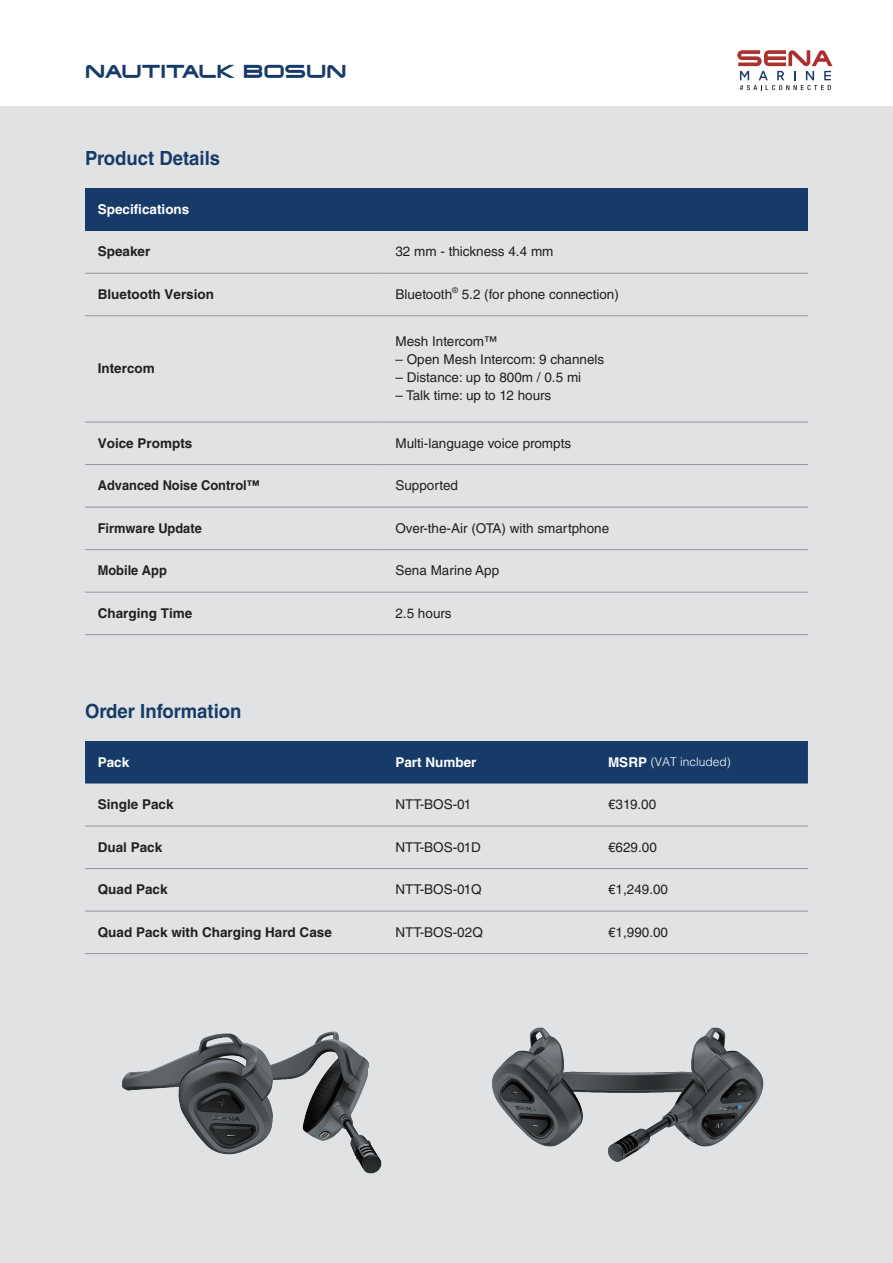
<style>
.page{position:relative;width:893px;height:1263px;background:#fff}
.page>*{position:absolute;margin:0;border:0;box-sizing:border-box;transform-origin:0 0}
.t1{font:700 19.5px "Helvetica LT Std";color:#173b68;scale:.95 1}
.t2{font:18px "SENAOTFR";color:#173b68}
.t3{font:13.5px "Helvetica LT Std";color:#231f20}
.t4{font:700 13.5px "Helvetica LT Std";color:#231f20}
.t5{font:700 13.5px "Helvetica LT Std";color:#231f20;scale:.95 1}
.t6{font:700 13.5px "Helvetica LT Std";color:#fff}
.t7{font:300 12px "Helvetica LT Std";color:#fff}
.t8{font:7.8px "Helvetica LT Std";color:#231f20}
.s1{font-weight:700;font-size:13.5px}
</style>
<div class="page">
<div style="left:0;top:106px;width:893px;height:1157px;background:#e1e2e4"></div>
<div style="left:85px;top:188px;width:723px;height:43px;background:#173b68"></div>
<hr style="left:85px;top:273px;width:298px;height:1px;background:#939598">
<hr style="left:383px;top:273px;width:425px;height:1px;background:#939598">
<hr style="left:85px;top:315px;width:298px;height:1px;background:#939598">
<hr style="left:383px;top:315px;width:425px;height:1px;background:#939598">
<hr style="left:85px;top:422px;width:298px;height:1px;background:#939598">
<hr style="left:383px;top:422px;width:425px;height:1px;background:#939598">
<hr style="left:85px;top:464px;width:298px;height:1px;background:#939598">
<hr style="left:383px;top:464px;width:425px;height:1px;background:#939598">
<hr style="left:85px;top:507px;width:298px;height:1px;background:#939598">
<hr style="left:383px;top:507px;width:425px;height:1px;background:#939598">
<hr style="left:85px;top:549px;width:298px;height:1px;background:#939598">
<hr style="left:383px;top:549px;width:425px;height:1px;background:#939598">
<hr style="left:85px;top:592px;width:298px;height:1px;background:#939598">
<hr style="left:383px;top:592px;width:425px;height:1px;background:#939598">
<hr style="left:85px;top:634px;width:298px;height:1px;background:#939598">
<hr style="left:383px;top:634px;width:425px;height:1px;background:#939598">
<div style="left:85px;top:741px;width:723px;height:42px;background:#173b68"></div>
<hr style="left:85px;top:826px;width:298px;height:1px;background:#939598">
<hr style="left:383px;top:826px;width:212px;height:1px;background:#939598">
<hr style="left:595px;top:826px;width:213px;height:1px;background:#939598">
<hr style="left:85px;top:868px;width:298px;height:1px;background:#939598">
<hr style="left:383px;top:868px;width:212px;height:1px;background:#939598">
<hr style="left:595px;top:868px;width:213px;height:1px;background:#939598">
<hr style="left:85px;top:911px;width:298px;height:1px;background:#939598">
<hr style="left:383px;top:911px;width:212px;height:1px;background:#939598">
<hr style="left:595px;top:911px;width:213px;height:1px;background:#939598">
<hr style="left:85px;top:953px;width:298px;height:1px;background:#939598">
<hr style="left:383px;top:953px;width:212px;height:1px;background:#939598">
<hr style="left:595px;top:953px;width:213px;height:1px;background:#939598">
<img style="left:492px;top:1027px;width:272px;height:135px">
<img style="left:122px;top:1031px;width:260px;height:143px">
<svg style="left:737px;top:50px;width:96px;height:40px"></svg>
<h2 class="t2" style="left:85px;top:63px;width:263px">NAUTITALK BOSUN</h2>
<h1 class="t1" style="left:85px;top:146px;width:144px">Product Details</h1>
<p class="t6" style="left:98px;top:201px;width:93px">Specifications</p>
<p class="t4" style="left:98px;top:243px;width:54px">Speaker</p>
<p class="t3" style="left:395px;top:244px;width:160px">32 mm - thickness 4.4 mm</p>
<p class="t4" style="left:98px;top:286px;width:118px">Bluetooth Version</p>
<p class="t3" style="left:395px;top:286px;width:58px">Bluetooth</p>
<p class="t8" style="left:452px;top:285px;width:7px">®</p>
<p class="t3" style="left:462px;top:286px;width:159px">5.2 (for phone connection)</p>
<p class="t4" style="left:98px;top:360px;width:59px">Intercom</p>
<p class="t3" style="left:395px;top:334px;width:104px">Mesh Intercom™</p>
<p class="t3" style="left:395px;top:352px;width:210px">– Open Mesh Intercom: 9 channels</p>
<p class="t3" style="left:395px;top:370px;width:187px">– Distance: up to 800m / 0.5 mi</p>
<p class="t3" style="left:395px;top:388px;width:157px">– Talk time: up to 12 hours</p>
<p class="t4" style="left:98px;top:435px;width:96px">Voice Prompts</p>
<p class="t3" style="left:395px;top:435px;width:177px">Multi-language voice prompts</p>
<p class="t5" style="left:98px;top:477px;width:172px">Advanced Noise Control™</p>
<p class="t3" style="left:395px;top:478px;width:64px">Supported</p>
<p class="t5" style="left:98px;top:520px;width:111px">Firmware Update</p>
<p class="t3" style="left:395px;top:520px;width:215px">Over-the-Air (OTA) with smartphone</p>
<p class="t5" style="left:98px;top:562px;width:74px">Mobile App</p>
<p class="t3" style="left:395px;top:563px;width:105px">Sena Marine App</p>
<p class="t4" style="left:98px;top:605px;width:96px">Charging Time</p>
<p class="t3" style="left:395px;top:605px;width:58px">2.5 hours</p>
<h1 class="t1" style="left:85px;top:699px;width:166px">Order Information</h1>
<p class="t6" style="left:98px;top:754px;width:33px">Pack</p>
<p class="t6" style="left:395px;top:754px;width:83px">Part Number</p>
<p class="t7" style="left:608px;top:754px;width:124px"><span class="s1">MSRP</span> (VAT included)</p>
<p class="t4" style="left:98px;top:796px;width:77px">Single Pack</p>
<p class="t3" style="left:395px;top:797px;width:77px">NTT-BOS-01</p>
<p class="t3" style="left:608px;top:797px;width:50px">€319.00</p>
<p class="t4" style="left:98px;top:839px;width:66px">Dual Pack</p>
<p class="t3" style="left:395px;top:839px;width:87px">NTT-BOS-01D</p>
<p class="t3" style="left:608px;top:839px;width:50px">€629.00</p>
<p class="t4" style="left:98px;top:881px;width:71px">Quad Pack</p>
<p class="t3" style="left:395px;top:882px;width:88px">NTT-BOS-01Q</p>
<p class="t3" style="left:608px;top:882px;width:62px">€1,249.00</p>
<p class="t4" style="left:98px;top:924px;width:236px">Quad Pack with Charging Hard Case</p>
<p class="t3" style="left:395px;top:924px;width:89px">NTT-BOS-02Q</p>
<p class="t3" style="left:608px;top:924px;width:62px">€1,990.00</p>
</div>
